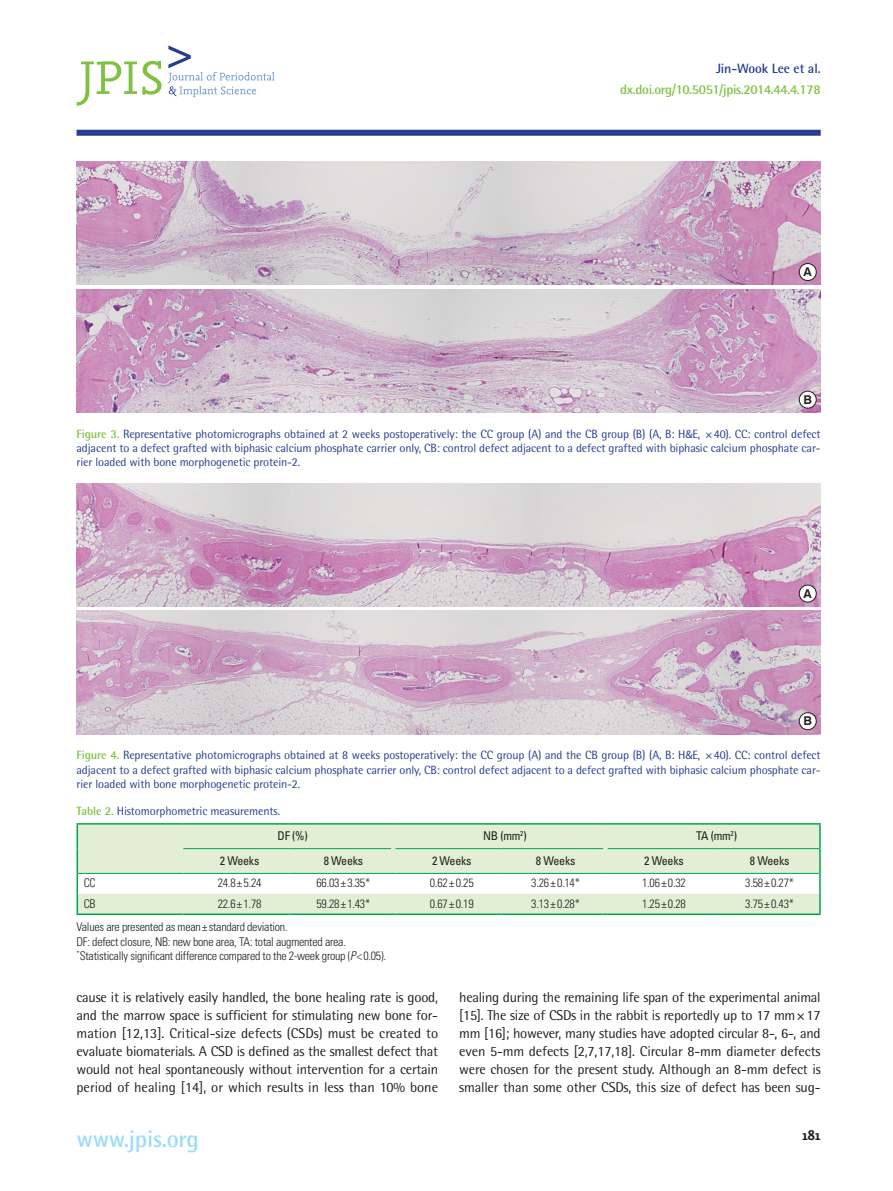
<style>
.page{position:relative;width:893px;height:1191px;background:#fff}
.page>*{position:absolute;margin:0;border:0;box-sizing:border-box;transform-origin:0 0}
.t1{font:700 24px "Rotis Semi Sans Std";letter-spacing:-.01em;color:#9cdcf8}
.t2{font:700 15px "Nexus Mix";color:#231f20}
.본문{font:14.25px/18px "Rotis Semi Sans Std";letter-spacing:-.015em;color:#231f20;text-align:justify}
.t3{font:700 13.5px "Rotis Semi Sans Std";letter-spacing:-.025em;color:#7fc241}
.t4{font:700 13.5px "Rotis Semi Sans Std";letter-spacing:-.01em;color:#253f8e}
.t5{font:700 12.15px "Swiss 721 BT";color:#231f20}
.표그림캡션{font:12px/14.4px "Rotis Semi Sans Std";letter-spacing:-.01em;color:#253f8e;text-align:justify}
.표본문{font:300 condensed 12px "Univers LT Std";letter-spacing:-.02em;color:#231f20}
.표항목_볼드{font:condensed 12px "Univers LT Std";letter-spacing:-.02em;color:#231f20}
.s1{font-weight:700;color:#7fc241}
.s2{font-family:"Myriad Pro"}
.s3{font-style:italic}
</style>
<div class="page">
<svg style="left:77px;top:61px;width:85px;height:45px"></svg>
<svg style="left:168px;top:45px;width:107px;height:52px"></svg>
<div style="left:77px;top:130px;width:744px;height:6px;background:#253f8e"></div>
<img style="left:77px;top:162px;width:744px;height:123px">
<img style="left:77px;top:289px;width:744px;height:123px">
<div style="left:799px;top:263px;width:17px;height:17px;background:#fff;border-radius:50%"></div>
<div style="left:799px;top:263px;width:17px;height:18px;border:1px solid #231f20;border-radius:50%"></div>
<div style="left:799px;top:391px;width:17px;height:17px;background:#fff;border-radius:50%"></div>
<div style="left:799px;top:391px;width:17px;height:17px;border:1px solid #231f20;border-radius:50%"></div>
<img style="left:77px;top:483px;width:744px;height:123px">
<img style="left:77px;top:611px;width:744px;height:123px">
<div style="left:799px;top:585px;width:17px;height:17px;background:#fff;border-radius:50%"></div>
<div style="left:799px;top:585px;width:17px;height:17px;border:1px solid #231f20;border-radius:50%"></div>
<div style="left:799px;top:712px;width:17px;height:17px;background:#fff;border-radius:50%"></div>
<div style="left:799px;top:712px;width:17px;height:18px;border:1px solid #231f20;border-radius:50%"></div>
<svg style="left:78px;top:824px;width:741px;height:89px;fill:#e2efd4"></svg>
<hr style="left:77px;top:823px;width:106px;height:1px;background:#00a54f">
<hr style="left:183px;top:823px;width:106px;height:1px;background:#00a54f">
<hr style="left:289px;top:823px;width:102px;height:1px;background:#00a54f">
<hr style="left:396px;top:823px;width:106px;height:1px;background:#00a54f">
<hr style="left:502px;top:823px;width:101px;height:1px;background:#00a54f">
<hr style="left:608px;top:823px;width:106px;height:1px;background:#00a54f">
<hr style="left:714px;top:823px;width:107px;height:1px;background:#00a54f">
<hr style="left:819px;top:824px;width:2px;height:24px;background:#00a54f">
<hr style="left:819px;top:848px;width:2px;height:25px;background:#00a54f">
<hr style="left:819px;top:873px;width:2px;height:20px;background:#00a54f">
<svg style="left:77px;top:824px;width:1px;height:89px"></svg>
<hr style="left:819px;top:893px;width:2px;height:20px;background:#00a54f">
<hr style="left:77px;top:913px;width:106px;height:2px;background:#00a54f">
<hr style="left:183px;top:913px;width:106px;height:2px;background:#00a54f">
<hr style="left:289px;top:913px;width:102px;height:2px;background:#00a54f">
<hr style="left:396px;top:913px;width:106px;height:2px;background:#00a54f">
<hr style="left:502px;top:913px;width:101px;height:2px;background:#00a54f">
<hr style="left:608px;top:913px;width:106px;height:2px;background:#00a54f">
<hr style="left:714px;top:913px;width:107px;height:2px;background:#00a54f">
<hr style="left:183px;top:848px;width:106px;height:1px;background:#00a54f">
<hr style="left:289px;top:848px;width:102px;height:1px;background:#00a54f">
<hr style="left:396px;top:848px;width:106px;height:1px;background:#00a54f">
<hr style="left:502px;top:848px;width:101px;height:1px;background:#00a54f">
<hr style="left:608px;top:848px;width:106px;height:1px;background:#00a54f">
<hr style="left:714px;top:848px;width:105px;height:1px;background:#00a54f">
<hr style="left:78px;top:873px;width:105px;height:1px;background:#00a54f">
<hr style="left:183px;top:873px;width:106px;height:1px;background:#00a54f">
<hr style="left:289px;top:873px;width:102px;height:1px;background:#00a54f">
<hr style="left:396px;top:873px;width:106px;height:1px;background:#00a54f">
<hr style="left:502px;top:873px;width:101px;height:1px;background:#00a54f">
<hr style="left:608px;top:873px;width:106px;height:1px;background:#00a54f">
<hr style="left:714px;top:873px;width:105px;height:1px;background:#00a54f">
<p class="t4" style="left:716px;top:60px;width:106px">Jin-Wook Lee et al.</p>
<p class="t3" style="left:620px;top:81px;width:202px">dx.doi.org/10.5051/jpis.2014.44.4.178</p>
<p class="t5" style="left:804px;top:265px;width:10px">A</p>
<p class="t5" style="left:803px;top:392px;width:10px">B</p>
<p class="표그림캡션" style="left:77px;top:426px;width:746px"><span class="s1">Figure 3.</span> Representative photomicrographs obtained at 2 weeks postoperatively: the CC group (A) and the CB group (B) (A, B: H<span class="s2">&amp;</span>E, ×40). CC: control defect adjacent to a defect grafted with biphasic calcium phosphate carrier only, CB: control defect adjacent to a defect grafted with biphasic calcium phosphate car&shy;rier loaded with bone morphogenetic protein-2.</p>
<p class="t5" style="left:804px;top:586px;width:10px">A</p>
<p class="t5" style="left:803px;top:713px;width:10px">B</p>
<p class="표그림캡션" style="left:77px;top:748px;width:746px"><span class="s1">Figure 4.</span> Representative photomicrographs obtained at 8 weeks postoperatively: the CC group (A) and the CB group (B) (A, B: H<span class="s2">&amp;</span>E, ×40). CC: control defect adjacent to a defect grafted with biphasic calcium phosphate carrier only, CB: control defect adjacent to a defect grafted with biphasic calcium phosphate car&shy;rier loaded with bone morphogenetic protein-2.</p>
<p class="표그림캡션" style="left:77px;top:803px;width:205px"><span class="s1">Table 2.</span> Histomorphometric measurements.</p>
<p class="표항목_볼드" style="left:278px;top:828px;width:32px">DF (%)</p>
<p class="표항목_볼드" style="left:483px;top:828px;width:45px">NB (mm<sup>2</sup>)</p>
<p class="표항목_볼드" style="left:696px;top:828px;width:42px">TA (mm<sup>2</sup>)</p>
<p class="표항목_볼드" style="left:220px;top:853px;width:41px">2 Weeks</p>
<p class="표항목_볼드" style="left:324px;top:853px;width:41px">8 Weeks</p>
<p class="표항목_볼드" style="left:432px;top:853px;width:41px">2 Weeks</p>
<p class="표항목_볼드" style="left:536px;top:853px;width:41px">8 Weeks</p>
<p class="표항목_볼드" style="left:644px;top:853px;width:41px">2 Weeks</p>
<p class="표항목_볼드" style="left:750px;top:853px;width:41px">8 Weeks</p>
<p class="표본문" style="left:84px;top:876px;width:13px">CC</p>
<p class="표본문" style="left:218px;top:876px;width:45px">24.8±5.24</p>
<p class="표본문" style="left:316px;top:876px;width:55px">66.03±3.35*</p>
<p class="표본문" style="left:430px;top:876px;width:45px">0.62±0.25</p>
<p class="표본문" style="left:531px;top:876px;width:50px">3.26±0.14*</p>
<p class="표본문" style="left:642px;top:876px;width:45px">1.06±0.32</p>
<p class="표본문" style="left:745px;top:876px;width:50px">3.58±0.27*</p>
<p class="표본문" style="left:84px;top:896px;width:13px">CB</p>
<p class="표본문" style="left:218px;top:896px;width:45px">22.6±1.78</p>
<p class="표본문" style="left:316px;top:896px;width:55px">59.28±1.43*</p>
<p class="표본문" style="left:430px;top:896px;width:45px">0.67±0.19</p>
<p class="표본문" style="left:531px;top:896px;width:50px">3.13±0.28*</p>
<p class="표본문" style="left:642px;top:896px;width:45px">1.25±0.28</p>
<p class="표본문" style="left:745px;top:896px;width:50px">3.75±0.43*</p>
<p class="표본문" style="left:77px;top:920px;width:213px">Values are presented as mean±standard deviation.</p>
<p class="표본문" style="left:77px;top:934px;width:271px">DF: defect closure, NB: new bone area, TA: total augmented area.</p>
<p class="표본문" style="left:77px;top:948px;width:311px"><sup>*</sup>Statistically significant difference compared to the 2-week group (<span class="s3">P</span>&lt;0.05).</p>
<p class="본문" style="left:77px;top:988px;width:363px">cause it is relatively easily handled, the bone healing rate is good, and the marrow space is sufficient for stimulating new bone for&shy;mation [12,13]. Critical-size defects (CSDs) must be created to evaluate biomaterials. A CSD is defined as the smallest defect that would not heal spontaneously without intervention for a certain period of healing [14], or which results in less than 10% bone</p>
<p class="본문" style="left:459px;top:988px;width:363px">healing during the remaining life span of the experimental animal [15]. The size of CSDs in the rabbit is reportedly up to 17 mm×17 mm [16]; however, many studies have adopted circular 8-, 6-, and even 5-mm defects [2,7,17,18]. Circular 8-mm diameter defects were chosen for the present study. Although an 8-mm defect is smaller than some other CSDs, this size of defect has been sug-</p>
<h1 class="t1" style="left:77px;top:1124px;width:124px">www.jpis.org</h1>
<p class="t2" style="left:802px;top:1125px;width:20px">181</p>
</div>
